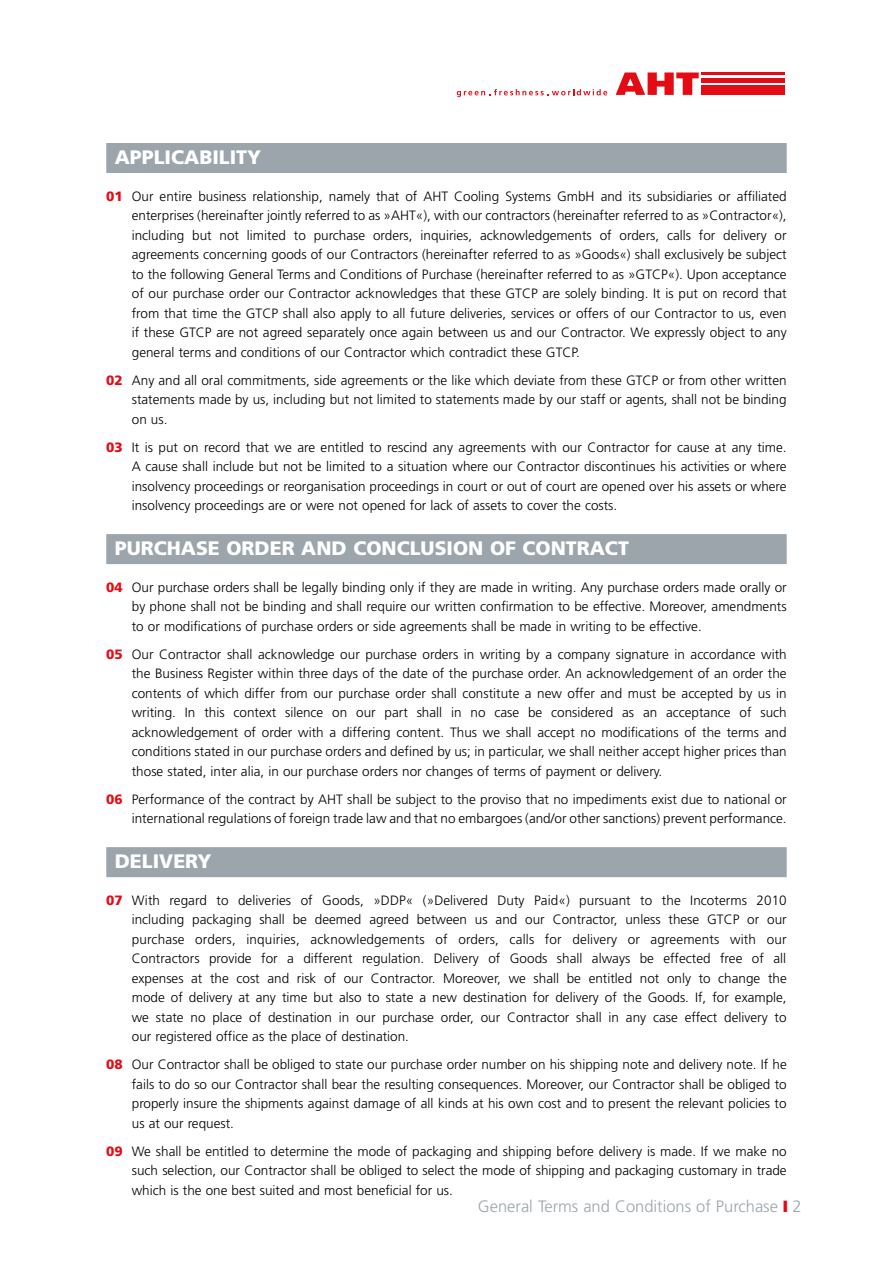
<style>
.page{position:relative;width:893px;height:1263px;background:#fff}
.page>*{position:absolute;margin:0;border:0;box-sizing:border-box;transform-origin:0 0}
.t1{font:900 19.5px "Frutiger LT";color:#fff}
.t2{font:300 16.5px "Frutiger LT";color:#9ba5ab}
.t3{font:300 13.5px/19.5px "Frutiger LT";color:#000;text-align:justify}
.s1{font-weight:900;color:#e50b14}
.s2{color:#e50b14}
</style>
<div class="page">
<svg style="left:616px;top:72px;width:83px;height:23px"></svg>
<div style="left:701px;top:78px;width:84px;height:5px;background:#e50b14"></div>
<div style="left:701px;top:86px;width:84px;height:9px;background:#e50b14"></div>
<hr style="left:701px;top:73px;width:84px;height:2px;background:#e50b14">
<svg style="left:457px;top:89px;width:150px;height:8px"></svg>
<div style="left:106px;top:143px;width:681px;height:30px;background:#9ba5ab"></div>
<div style="left:106px;top:534px;width:681px;height:30px;background:#9ba5ab"></div>
<div style="left:106px;top:847px;width:681px;height:30px;background:#9ba5ab"></div>
<h1 class="t1" style="left:115px;top:146px;width:148px">APPLICABILITY</h1>
<p class="t3" style="left:132px;top:187px;width:656px;text-indent:-26px"><span class="s1">01</span> Our entire business relationship, namely that of AHT Cooling Systems GmbH and its subsidiaries or affiliated enterprises (hereinafter jointly referred to as »AHT«), with our contractors (hereinafter referred to as »Contractor«), including but not limited to purchase orders, inquiries, acknowledgements of orders, calls for delivery or agreements concerning goods of our Contractors (hereinafter referred to as »Goods«) shall exclusively be subject to the following General Terms and Conditions of Purchase (hereinafter referred to as »GTCP«). Upon acceptance of our purchase order our Contractor acknowledges that these GTCP are solely binding. It is put on record that from that time the GTCP shall also apply to all future deliveries, services or offers of our Contractor to us, even if these GTCP are not agreed separately once again between us and our Contractor. We expressly object to any general terms and conditions of our Contractor which contradict these GTCP.</p>
<p class="t3" style="left:132px;top:371px;width:656px;text-indent:-26px"><span class="s1">02</span> Any and all oral commitments, side agreements or the like which deviate from these GTCP or from other written statements made by us, including but not limited to statements made by our staff or agents, shall not be binding on us.</p>
<p class="t3" style="left:132px;top:437px;width:656px;text-indent:-26px"><span class="s1">03</span> It is put on record that we are entitled to rescind any agreements with our Contractor for cause at any time.<br>A cause shall include but not be limited to a situation where our Contractor discontinues his activities or where insolvency proceedings or reorganisation proceedings in court or out of court are opened over his assets or where insolvency proceedings are or were not opened for lack of assets to cover the costs.</p>
<h1 class="t1" style="left:115px;top:537px;width:515px">PURCHASE ORDER AND CONCLUSION OF CONTRACT</h1>
<p class="t3" style="left:132px;top:578px;width:656px;text-indent:-26px"><span class="s1">04</span> Our purchase orders shall be legally binding only if they are made in writing. Any purchase orders made orally or by phone shall not be binding and shall require our written confirmation to be effective. Moreover, amendments to or modifications of purchase orders or side agreements shall be made in writing to be effective.</p>
<p class="t3" style="left:132px;top:645px;width:656px;text-indent:-26px"><span class="s1">05</span> Our Contractor shall acknowledge our purchase orders in writing by a company signature in accordance with the Business Register within three days of the date of the purchase order. An acknowledgement of an order the contents of which differ from our purchase order shall constitute a new offer and must be accepted by us in writing. In this context silence on our part shall in no case be considered as an acceptance of such acknowledgement of order with a differing content. Thus we shall accept no modifications of the terms and conditions stated in our purchase orders and defined by us; in particular, we shall neither accept higher prices than those stated, inter alia, in our purchase orders nor changes of terms of payment or delivery.</p>
<p class="t3" style="left:106px;top:790px;width:682px;text-align:right"><span class="s1">06</span> Performance of the contract by AHT shall be subject to the proviso that no impediments exist due to national or international regulations of foreign trade law and that no embargoes (and/or other sanctions) prevent performance.</p>
<h1 class="t1" style="left:115px;top:850px;width:98px">DELIVERY</h1>
<p class="t3" style="left:132px;top:891px;width:656px;text-indent:-26px"><span class="s1">07</span> With regard to deliveries of Goods, »DDP« (»Delivered Duty Paid«) pursuant to the Incoterms 2010 including packaging shall be deemed agreed between us and our Contractor, unless these GTCP or our purchase orders, inquiries, acknowledgements of orders, calls for delivery or agreements with our Contractors provide for a different regulation. Delivery of Goods shall always be effected free of all expenses at the cost and risk of our Contractor. Moreover, we shall be entitled not only to change the mode of delivery at any time but also to state a new destination for delivery of the Goods. If, for example, we state no place of destination in our purchase order, our Contractor shall in any case effect delivery to our registered office as the place of destination.</p>
<p class="t3" style="left:132px;top:1055px;width:656px;text-indent:-26px"><span class="s1">08</span> Our Contractor shall be obliged to state our purchase order number on his shipping note and delivery note. If he fails to do so our Contractor shall bear the resulting consequences. Moreover, our Contractor shall be obliged to properly insure the shipments against damage of all kinds at his own cost and to present the relevant policies to us at our request.</p>
<p class="t3" style="left:132px;top:1142px;width:656px;text-indent:-26px"><span class="s1">09</span> We shall be entitled to determine the mode of packaging and shipping before delivery is made. If we make no such selection, our Contractor shall be obliged to select the mode of shipping and packaging customary in trade which is the one best suited and most beneficial for us.</p>
<p class="t2" style="left:478px;top:1197px;width:325px">General Terms and Conditions of Purchase <span class="s2">❙</span> 2</p>
</div>
